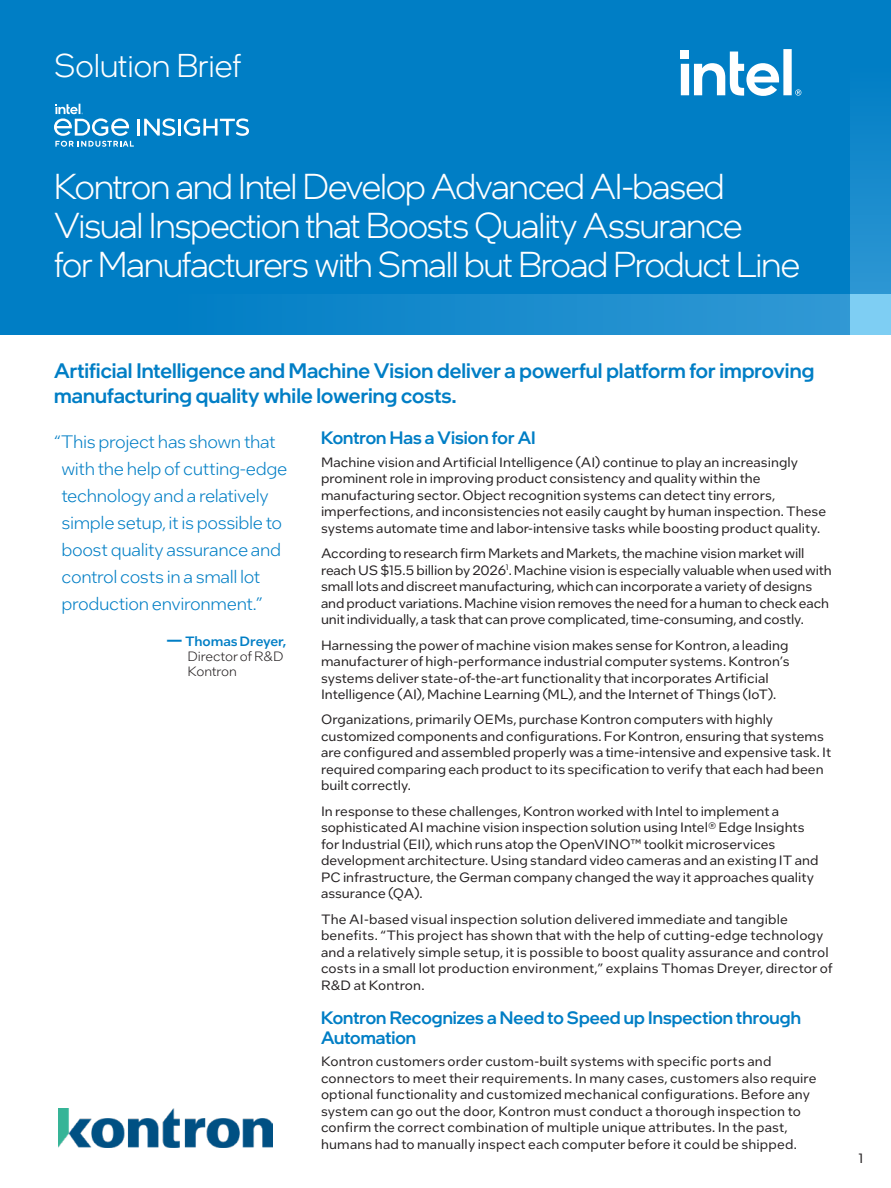
<style>
.page{position:relative;width:891px;height:1188px;background:#fff}
.page>*{position:absolute;margin:0;border:0;box-sizing:border-box;transform-origin:0 0}
.Main_Title{font:300 36px/39px "Intel One Display";letter-spacing:-.025em;color:#fff}
.PgTtlLft_-Page_Title{font:300 33px "Intel One Display";color:#fff}
.ProdName_-_Product_N{font:500 21px/25.2px "Intel One Display";letter-spacing:.005em;color:#007ec5}
.MainCopy___Caption{font:300 18px/27px "Intel One Text";letter-spacing:-.02em;color:#007ec5}
.CopyHeaderBlue{font:500 18px/19.5px "Intel One Display";color:#007ec5}
.MainCopy___Caption-2{font:13.5px/16.5px "Intel One Text";letter-spacing:.005em;color:#231f20}
.MainCopy___Caption-3{font:300 13.5px/15px "Intel One Text";letter-spacing:-.01em;color:#231f20}
.s1{font-weight:500;font-size:18px;color:#007ec5}
.s2{font-weight:500;color:#007ec5}
</style>
<div class="page">
<div style="left:0;top:0;width:891px;height:335px;background:#007ec5"></div>
<hr style="left:178px;top:119px;width:3px;height:17px;background:#fff">
<svg style="left:184px;top:118px;width:65px;height:18px"></svg>
<svg style="left:54px;top:104px;width:121px;height:43px"></svg>
<img style="left:59px;top:1108px;width:214px;height:40px">
<div style="left:0;top:294px;width:891px;height:41px;background:linear-gradient(to right,#007ac2,#339ad5)"></div>
<svg style="left:850px;top:116px;width:41px;height:178px;fill:#1d8dce"></svg>
<div style="left:850px;top:294px;width:41px;height:41px;background:#7ecef3"></div>
<svg style="left:681px;top:49px;width:120px;height:47px"></svg>
<p class="PgTtlLft_-Page_Title" style="left:54px;top:45px;width:189px">Solution Brief</p>
<p class="Main_Title" style="left:54px;top:166px;width:747px">Kontron and Intel Develop Advanced AI-based<br>Visual Inspection that Boosts Quality Assurance<br>for Manufacturers with Small but Broad Product Line</p>
<p class="ProdName_-_Product_N" style="left:54px;top:357px;width:762px">Artificial Intelligence and Machine Vision deliver a powerful platform for improving manufacturing quality while lowering costs.</p>
<p class="MainCopy___Caption" style="left:62px;top:428px;width:228px;text-indent:-8px">“This project has shown that with the help of cutting-edge technology and a relatively simple setup, it is possible to boost quality assurance and control costs in a small lot production environment.”</p>
<p class="MainCopy___Caption-3" style="left:188px;top:633px;width:100px;text-indent:-21px"><span class="s1">—</span> <span class="s2">Thomas Dreyer,<br></span>Director of R&amp;D<br>Kontron</p>
<p class="CopyHeaderBlue" style="left:321px;top:428px;width:216px">Kontron Has a Vision for AI</p>
<p class="MainCopy___Caption-2" style="left:321px;top:453px;width:507px">Machine vision and Artificial Intelligence (AI) continue to play an increasingly prominent role in improving product consistency and quality within the manufacturing sector. Object recognition systems can detect tiny errors, imperfections, and inconsistencies not easily caught by human inspection. These systems automate time and labor-intensive tasks while boosting product quality.</p>
<p class="MainCopy___Caption-2" style="left:321px;top:545px;width:512px">According to research firm Markets and Markets, the machine vision market will reach US $15.5 billion by 2026<sup>1</sup>. Machine vision is especially valuable when used with small lots and discreet manufacturing, which can incorporate a variety of designs and product variations. Machine vision removes the need for a human to check each unit individually, a task that can prove complicated, time-consuming, and costly.</p>
<p class="MainCopy___Caption-2" style="left:321px;top:636px;width:470px">Harnessing the power of machine vision makes sense for Kontron, a leading manufacturer of high-performance industrial computer systems. Kontron’s systems deliver state-of-the-art functionality that incorporates Artificial Intelligence (AI), Machine Learning (ML), and the Internet of Things (IoT).</p>
<p class="MainCopy___Caption-2" style="left:321px;top:711px;width:512px">Organizations, primarily OEMs, purchase Kontron computers with highly customized components and configurations. For Kontron, ensuring that systems are configured and assembled properly was a time-intensive and expensive task. It required comparing each product to its specification to verify that each had been built correctly.</p>
<p class="MainCopy___Caption-2" style="left:321px;top:802px;width:499px">In response to these challenges, Kontron worked with Intel to implement a sophisticated AI machine vision inspection solution using Intel® Edge Insights for Industrial (EII), which runs atop the OpenVINO™ toolkit microservices development architecture. Using standard video cameras and an existing IT and PC infrastructure, the German company changed the way it approaches quality assurance (QA).</p>
<p class="MainCopy___Caption-2" style="left:321px;top:910px;width:513px">The AI-based visual inspection solution delivered immediate and tangible benefits. “This project has shown that with the help of cutting-edge technology and a relatively simple setup, it is possible to boost quality assurance and control costs in a small lot production environment,” explains Thomas Dreyer, director of R&amp;D at Kontron.</p>
<p class="CopyHeaderBlue" style="left:321px;top:1008px;width:481px">Kontron Recognizes a Need to Speed up Inspection through<br>Automation</p>
<p class="MainCopy___Caption-2" style="left:321px;top:1053px;width:497px">Kontron customers order custom-built systems with specific ports and connectors to meet their requirements. In many cases, customers also require optional functionality and customized mechanical configurations. Before any system can go out the door, Kontron must conduct a thorough inspection to confirm the correct combination of multiple unique attributes. In the past, humans had to manually inspect each computer before it could be shipped.</p>
<p class="MainCopy___Caption-2" style="left:858px;top:1150px;width:6px">1</p>
</div>
